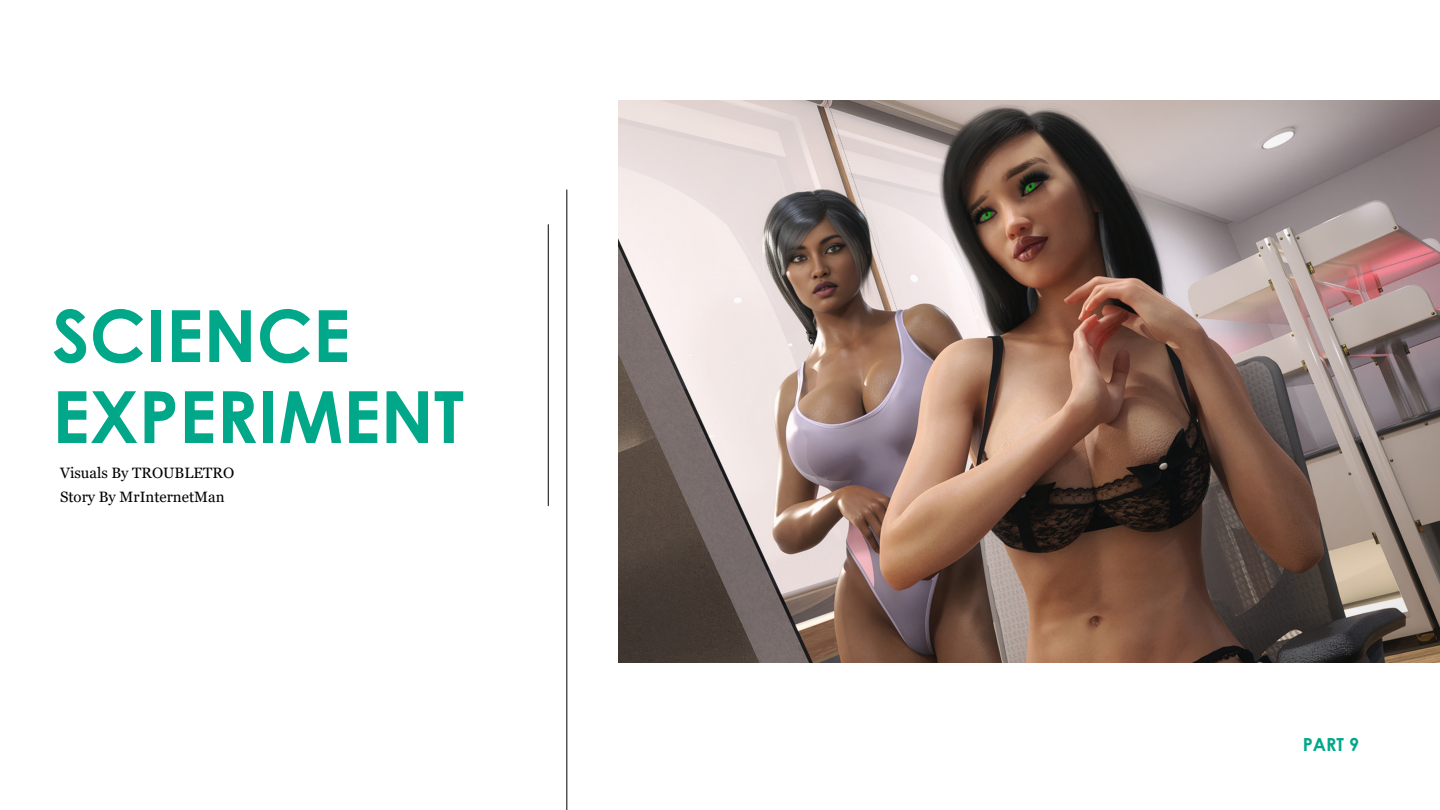
<style>
.page{position:relative;width:1440px;height:810px;background:#fff}
.page>*{position:absolute;margin:0;border:0;box-sizing:border-box;transform-origin:0 0}
.t1{font:700 72px/81px "Century Gothic";color:#00a889}
.t2{font:700 18px "Century Gothic";color:#00a889}
.t3{font:15px/24px "Georgia";color:#000}
</style>
<div class="page">
<hr style="left:566px;top:190px;width:1px;height:620px;background:#000">
<hr style="left:548px;top:225px;width:1px;height:281px;background:#000">
<img style="left:618px;top:101px;width:822px;height:562px">
<h1 class="t1" style="left:52px;top:302px;width:413px">SCIENCE<br>EXPERIMENT</h1>
<p class="t3" style="left:60px;top:462px;width:176px">Visuals By TROUBLETRO<br>Story By MrInternetMan</p>
<p class="t2" style="left:1303px;top:737px;width:58px">PART 9</p>
</div>
